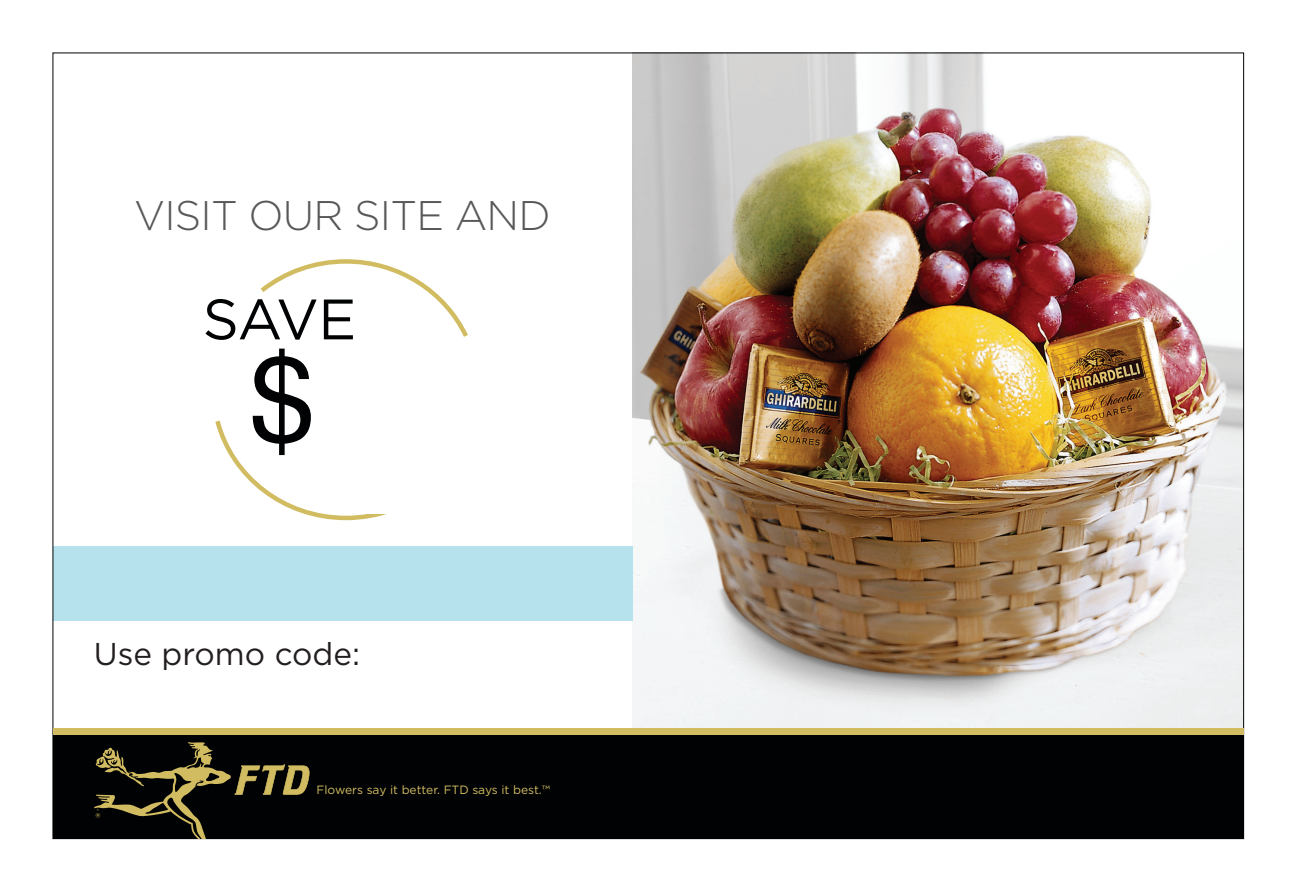
<style>
.page{position:relative;width:1296px;height:891px;background:#fff}
.page>*{position:absolute;margin:0;border:0;box-sizing:border-box;transform-origin:0 0}
.t1{font:119.48px "Helvetica";color:#010203}
.t2{font:56.93px "Gotham";color:#010203}
.t3{font:300 41.4px "Gotham";letter-spacing:-.02em;color:#57585a}
.t4{font:31.5px "Gotham";color:#231f20}
.t5{font:12.6px "Gotham";color:#d2bc61}
.t6{font:11.92px "Gotham";color:#d2bc61}
</style>
<div class="page">
<img style="left:632px;top:55px;width:610px;height:674px">
<div style="left:53px;top:546px;width:579px;height:74px;background:#b5e2ed"></div>
<div style="left:53px;top:729px;width:1190px;height:6px;background:#d2bc61"></div>
<div style="left:53px;top:735px;width:1190px;height:103px;background:#010203"></div>
<svg style="left:94px;top:742px;width:216px;height:96px"></svg>
<svg style="left:215px;top:420px;width:172px;height:101px"></svg>
<svg style="left:260px;top:259px;width:208px;height:78px"></svg>
<div style="left:360px;top:457px;width:129px;height:57px;background:#fff"></div>
<h3 class="t3" style="left:134px;top:189px;width:418px">VISIT OUR SITE AND</h3>
<h2 class="t2" style="left:202px;top:283px;width:155px">save</h2>
<h1 class="t1" style="left:249px;top:307px;width:68px">$</h1>
<h3 class="t4" style="left:94px;top:634px;width:268px">Use promo code:</h3>
<p class="t5" style="left:96px;top:809px;width:7px">®</p>
<p class="t6" style="left:317px;top:782px;width:235px">Flowers say it better. FTD says it best.™</p>
</div>
